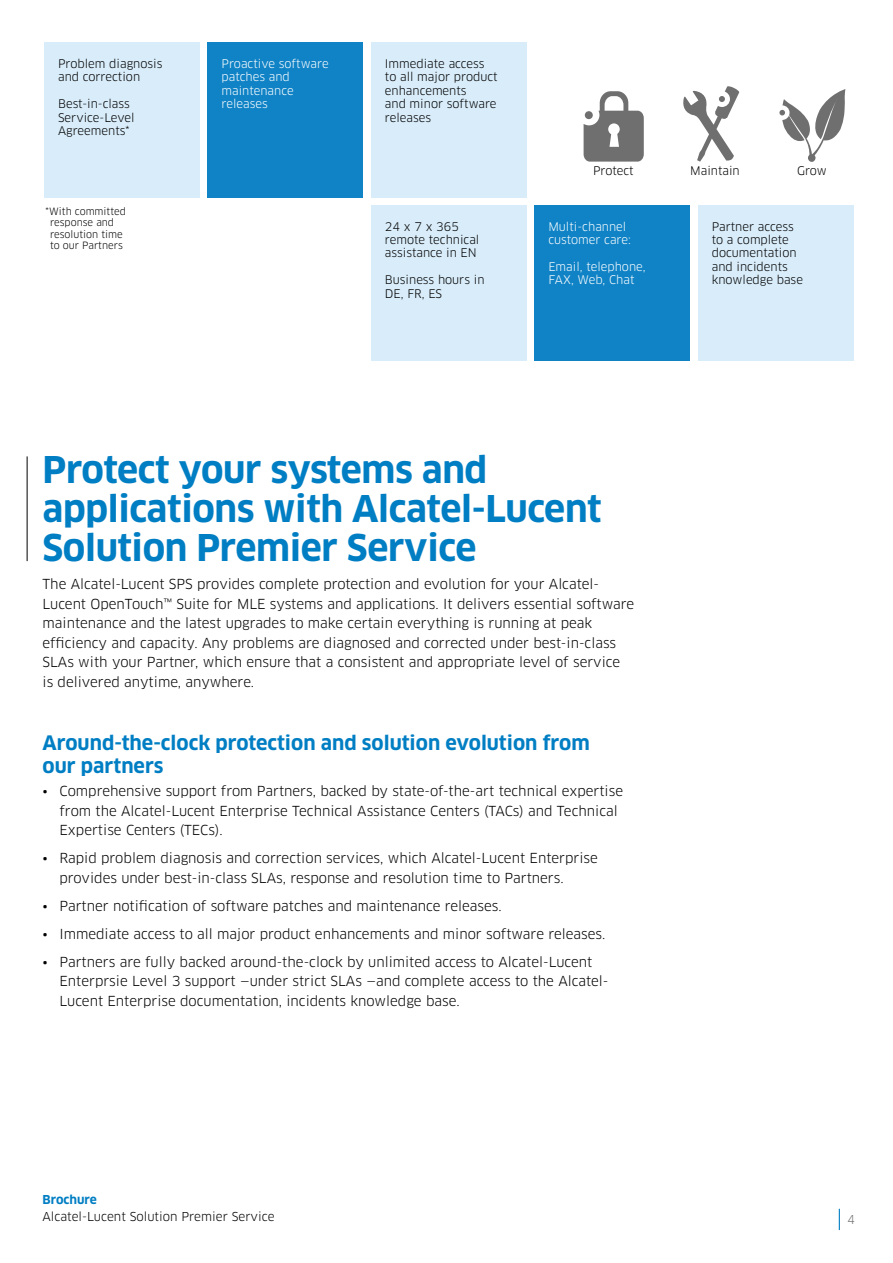
<style>
.page{position:relative;width:893px;height:1263px;background:#fff}
.page>*{position:absolute;margin:0;border:0;box-sizing:border-box;transform-origin:0 0}
.t1{font:700 36px/39px "Clan OT";letter-spacing:-.01em;color:#007ec3}
.t2{font:700 19.5px/22.5px "Clan OT";color:#007ec3}
.t3{font:13.5px/19.5px "Clan OT";color:#000}
.t4{font:12px "Clan OT";color:#000}
.t5{font:700 12px "Clan OT";color:#007ec3}
.t6{font:12px "Clan OT";color:#706f6f}
.t7{font:11.55px/13.4px "Clan OT";color:#000}
.t8{font:11.55px/13.4px "Clan OT";color:#fff}
.t9{font:9.75px/11.6px "Clan OT";color:#000}
</style>
<div class="page">
<svg style="left:839px;top:1209px;width:1px;height:21px"></svg>
<div style="left:44px;top:43px;width:156px;height:155px;background:#d8ecf9"></div>
<div style="left:371px;top:43px;width:155px;height:155px;background:#d8ecf9"></div>
<div style="left:207px;top:43px;width:156px;height:155px;background:#1083c6"></div>
<div style="left:371px;top:205px;width:155px;height:156px;background:#d8ecf9"></div>
<div style="left:698px;top:205px;width:155px;height:156px;background:#d8ecf9"></div>
<div style="left:534px;top:205px;width:156px;height:156px;background:#1083c6"></div>
<svg style="left:779px;top:89px;width:66px;height:73px"></svg>
<svg style="left:584px;top:91px;width:60px;height:71px"></svg>
<svg style="left:683px;top:86px;width:56px;height:76px"></svg>
<hr style="left:27px;top:456px;width:1px;height:105px;background:#000">
<p class="t7" style="left:58px;top:57px;width:106px">Problem diagnosis and correction</p>
<p class="t7" style="left:58px;top:97px;width:78px">Best-in-class<br>Service-Level<br>Agreements*</p>
<p class="t9" style="left:50px;top:205px;width:77px;text-indent:-4px">*With committed response and resolution time to our Partners</p>
<p class="t8" style="left:222px;top:57px;width:109px">Proactive software patches and maintenance releases</p>
<p class="t7" style="left:385px;top:57px;width:114px">Immediate access to all major product enhancements<br>and minor software releases</p>
<p class="t7" style="left:385px;top:220px;width:96px">24 x 7 x 365 remote technical assistance in EN</p>
<p class="t7" style="left:385px;top:273px;width:101px">Business hours in<br>DE, FR, ES</p>
<p class="t7" style="left:593px;top:164px;width:42px">Protect</p>
<p class="t7" style="left:690px;top:164px;width:51px">Maintain</p>
<p class="t7" style="left:797px;top:164px;width:31px">Grow</p>
<p class="t8" style="left:548px;top:220px;width:84px">Multi-channel customer care:</p>
<p class="t8" style="left:548px;top:260px;width:99px">Email, telephone,<br>FAX, Web, Chat</p>
<p class="t7" style="left:712px;top:220px;width:93px">Partner access to a complete documentation and incidents knowledge base</p>
<h1 class="t1" style="left:43px;top:451px;width:561px">Protect your systems and applications with Alcatel-Lucent<br>Solution Premier Service</h1>
<p class="t3" style="left:43px;top:575px;width:593px">The Alcatel-Lucent SPS provides complete protection and evolution for your Alcatel-Lucent OpenTouch™ Suite for MLE systems and applications. It delivers essential software maintenance and the latest upgrades to make certain everything is running at peak efficiency and capacity. Any problems are diagnosed and corrected under best-in-class SLAs with your Partner, which ensure that a consistent and appropriate level of service is delivered anytime, anywhere.</p>
<h2 class="t2" style="left:43px;top:732px;width:549px">Around-the-clock protection and solution evolution from our partners</h2>
<p class="t3" style="left:60px;top:782px;width:565px;text-indent:-17px">• Comprehensive support from Partners, backed by state-of-the-art technical expertise from the Alcatel-Lucent Enterprise Technical Assistance Centers (TACs) and Technical<br>Expertise Centers (TECs).</p>
<p class="t3" style="left:60px;top:849px;width:540px;text-indent:-17px">• Rapid problem diagnosis and correction services, which Alcatel-Lucent Enterprise provides under best-in-class SLAs, response and resolution time to Partners.</p>
<p class="t3" style="left:43px;top:896px;width:461px">• Partner notification of software patches and maintenance releases.</p>
<p class="t3" style="left:43px;top:924px;width:564px">• Immediate access to all major product enhancements and minor software releases.</p>
<p class="t3" style="left:60px;top:952px;width:550px;text-indent:-17px">• Partners are fully backed around-the-clock by unlimited access to Alcatel-Lucent<br>Enterprsie Level 3 support —under strict SLAs —and complete access to the Alcatel-<br>Lucent Enterprise documentation, incidents knowledge base.</p>
<p class="t5" style="left:43px;top:1193px;width:56px">Brochure</p>
<p class="t4" style="left:43px;top:1209px;width:234px">Alcatel-Lucent Solution Premier Service</p>
<p class="t6" style="left:847px;top:1212px;width:9px">4</p>
</div>
